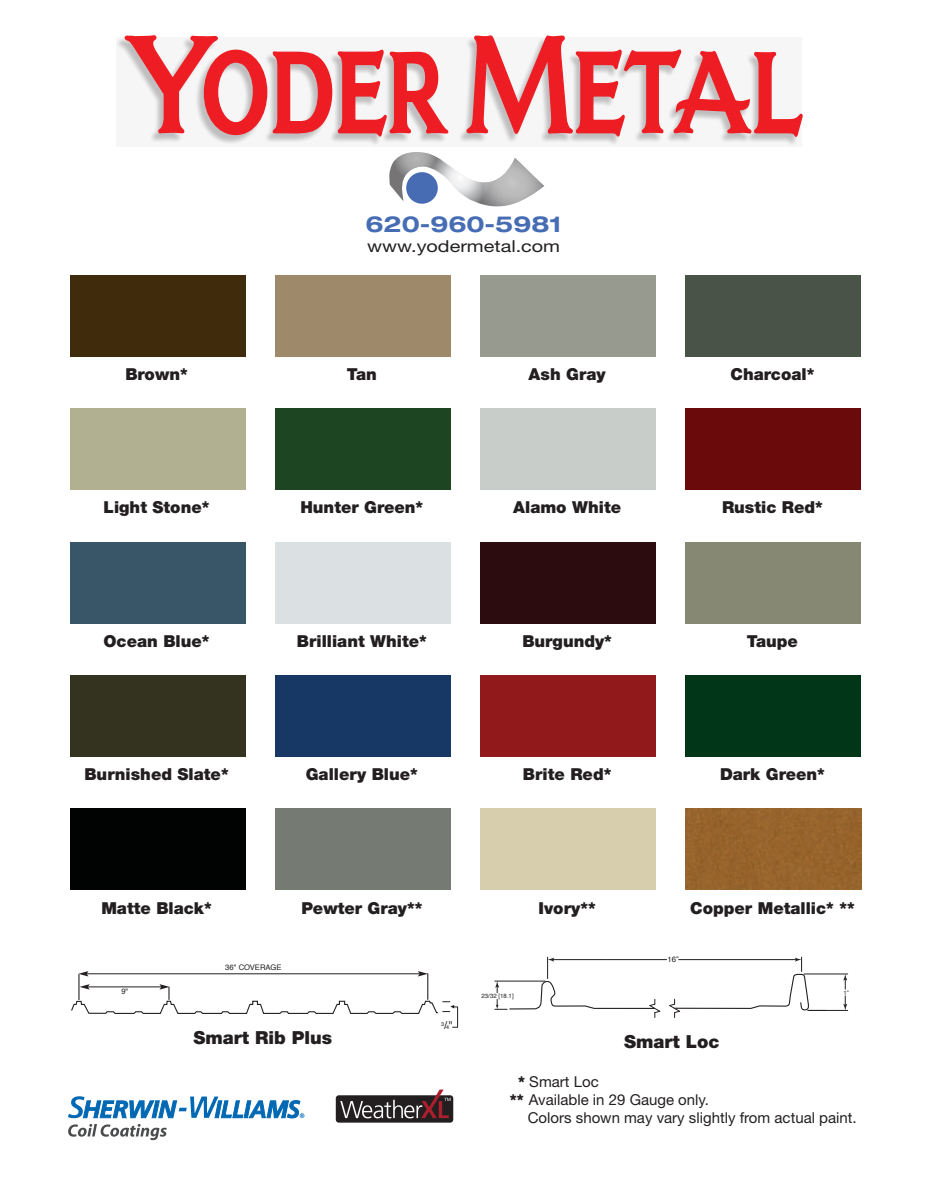
<style>
.page{position:relative;width:929px;height:1199px;background:#fff}
.page>*{position:absolute;margin:0;border:0;box-sizing:border-box;transform-origin:0 0}
.t1{font:700 expanded 22.2px "Helvetica Neue";color:#466cb4}
.t2{font:900 18px "Helvetica Neue LT Std";color:#231f20}
.t3{font:900 16.5px "Helvetica Neue LT Std";color:#231f20}
.t4{font:16.5px "Helvetica Neue";color:#231f20;scale:1.2 1}
.t5{font:15px "Helvetica Neue";color:#231f20}
.t6{font:7.65px "Helvetica";color:#231f20}
.t7{font:6px "Helvetica";color:#231f20}
.t8{font:5.4px "Helvetica";color:#231f20}
.s1{font-size:10.95px}
.s2{font-family:"Helvetica Neue LT Std";font-weight:900}
</style>
<div class="page">
<svg style="left:71px;top:971px;width:387px;height:57px"></svg>
<svg style="left:116px;top:38px;width:682px;height:108px;fill:#f7f6f6"></svg>
<svg style="left:124px;top:35px;width:679px;height:103px"></svg>
<svg style="left:389px;top:152px;width:155px;height:55px"></svg>
<div style="left:406px;top:172px;width:32px;height:32px;background:#476cb4;border-radius:50%"></div>
<div style="left:336px;top:1095px;width:117px;height:27px;background:#231f20;border-radius:3px"></div>
<svg style="left:340px;top:1089px;width:111px;height:29px"></svg>
<svg style="left:68px;top:1096px;width:236px;height:44px"></svg>
<hr style="left:600px;top:959px;width:66px;height:1px;background:#231f20">
<svg style="left:843px;top:975px;width:4px;height:14px"></svg>
<svg style="left:843px;top:996px;width:4px;height:14px"></svg>
<hr style="left:808px;top:1010px;width:40px;height:1px;background:#231f20">
<hr style="left:804px;top:974px;width:44px;height:1px;background:#231f20">
<svg style="left:495px;top:957px;width:166px;height:60px"></svg>
<svg style="left:669px;top:957px;width:157px;height:60px"></svg>
<div style="left:70px;top:276px;width:175px;height:81px;background:#402c0d"></div>
<div style="left:70px;top:409px;width:175px;height:81px;background:#b1b191"></div>
<div style="left:70px;top:542px;width:175px;height:81px;background:#395568"></div>
<div style="left:70px;top:676px;width:175px;height:81px;background:#33331f"></div>
<div style="left:70px;top:809px;width:175px;height:81px;background:#010202"></div>
<div style="left:275px;top:276px;width:175px;height:81px;background:#9e8a6a"></div>
<div style="left:275px;top:409px;width:175px;height:81px;background:#1e4521"></div>
<div style="left:275px;top:542px;width:175px;height:81px;background:#dbe1e2"></div>
<div style="left:275px;top:676px;width:175px;height:81px;background:#173864"></div>
<div style="left:275px;top:809px;width:175px;height:81px;background:#757a73"></div>
<div style="left:480px;top:276px;width:176px;height:81px;background:#979a8f"></div>
<div style="left:480px;top:409px;width:176px;height:81px;background:#c8cdc9"></div>
<div style="left:480px;top:542px;width:176px;height:81px;background:#2c0c0f"></div>
<div style="left:480px;top:676px;width:176px;height:81px;background:#91181b"></div>
<div style="left:480px;top:809px;width:176px;height:81px;background:#d7cead"></div>
<div style="left:685px;top:276px;width:176px;height:81px;background:#495348"></div>
<div style="left:685px;top:409px;width:176px;height:81px;background:#6b0a0b"></div>
<div style="left:685px;top:542px;width:176px;height:81px;background:#868874"></div>
<div style="left:685px;top:676px;width:176px;height:81px;background:#023619"></div>
<div style="left:685px;top:809px;width:176px;height:81px;background:#97642c"></div>
<h1 class="t1" style="left:366px;top:210px;width:198px">620-960-5981</h1>
<p class="t4" style="left:367px;top:236px;width:162px">www.yodermetal.com</p>
<p class="t3" style="left:125px;top:364px;width:64px">Brown*</p>
<p class="t3" style="left:347px;top:364px;width:31px">Tan</p>
<p class="t3" style="left:529px;top:364px;width:79px">Ash Gray</p>
<p class="t3" style="left:730px;top:364px;width:85px">Charcoal*</p>
<p class="t3" style="left:104px;top:497px;width:107px">Light Stone*</p>
<p class="t3" style="left:300px;top:497px;width:124px">Hunter Green*</p>
<p class="t3" style="left:513px;top:497px;width:109px">Alamo White</p>
<p class="t3" style="left:722px;top:497px;width:102px">Rustic Red*</p>
<p class="t3" style="left:103px;top:631px;width:108px">Ocean Blue*</p>
<p class="t3" style="left:297px;top:631px;width:131px">Brilliant White*</p>
<p class="t3" style="left:522px;top:631px;width:91px">Burgundy*</p>
<p class="t3" style="left:747px;top:631px;width:53px">Taupe</p>
<p class="t3" style="left:84px;top:764px;width:146px">Burnished Slate*</p>
<p class="t3" style="left:306px;top:764px;width:114px">Gallery Blue*</p>
<p class="t3" style="left:523px;top:764px;width:90px">Brite Red*</p>
<p class="t3" style="left:720px;top:764px;width:106px">Dark Green*</p>
<p class="t3" style="left:101px;top:898px;width:112px">Matte Black*</p>
<p class="t3" style="left:301px;top:898px;width:123px">Pewter Gray**</p>
<p class="t3" style="left:539px;top:898px;width:59px">Ivory**</p>
<p class="t3" style="left:690px;top:898px;width:166px">Copper Metallic* **</p>
<p class="t6" style="left:667px;top:953px;width:13px">16”</p>
<p class="t6" style="left:225px;top:961px;width:58px">36" COVERAGE</p>
<p class="t6" style="left:121px;top:986px;width:8px">9"</p>
<p class="t7" style="left:481px;top:991px;width:34px">23/32 [18.1]</p>
<p class="t7" style="left:843px;top:988px;width:7px">1”</p>
<p class="t2" style="left:193px;top:1026px;width:140px">Smart Rib Plus</p>
<p class="t8" style="left:441px;top:1021px;width:13px">3<span class="s1">/</span>4<span class="s1">"</span></p>
<p class="t2" style="left:624px;top:1031px;width:97px">Smart Loc</p>
<p class="t5" style="left:518px;top:1072px;width:82px"><span class="s2">*</span> Smart Loc</p>
<p class="t5" style="left:510px;top:1090px;width:201px"><span class="s2">**</span> Available in 29 Gauge only.</p>
<p class="t5" style="left:528px;top:1108px;width:330px">Colors shown may vary slightly from actual paint.</p>
</div>
